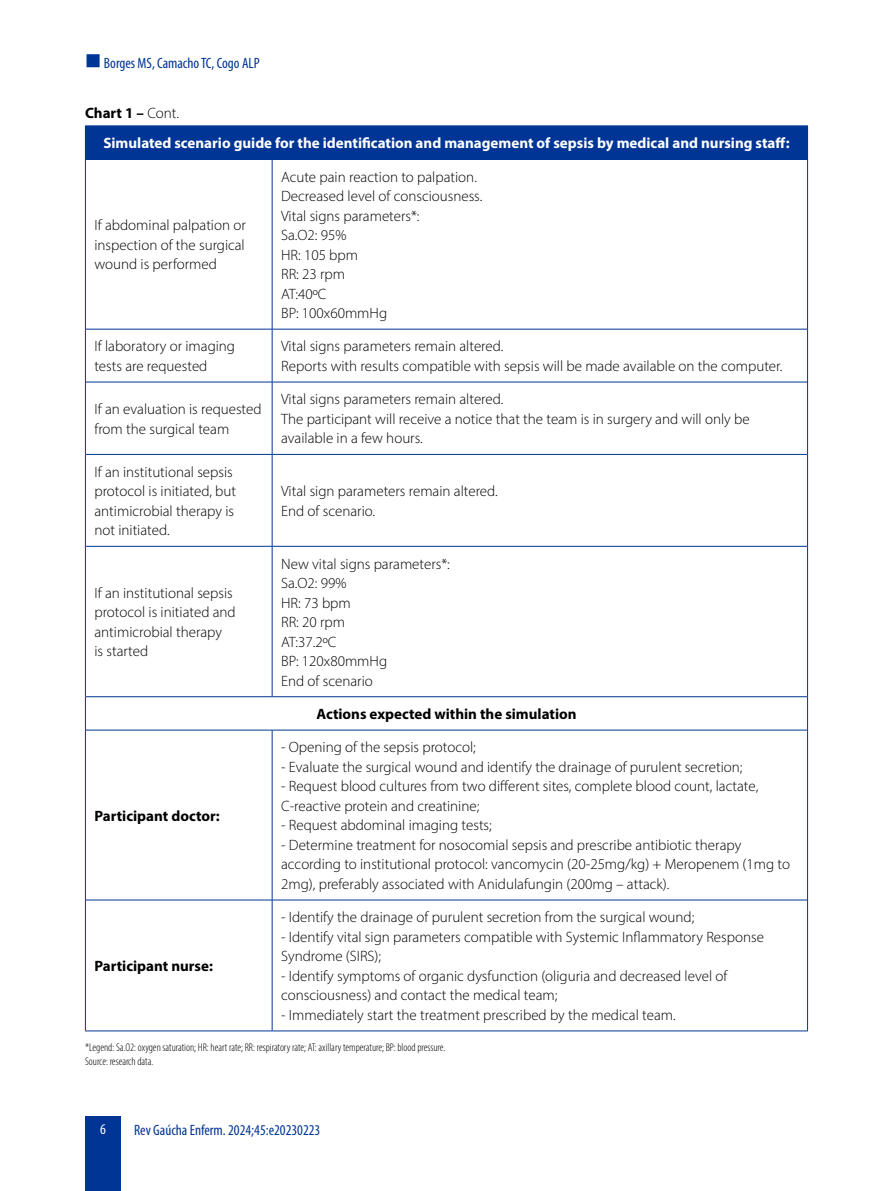
<style>
.page{position:relative;width:893px;height:1191px;background:#fff}
.page>*{position:absolute;margin:0;border:0;box-sizing:border-box;transform-origin:0 0}
.t1{font:300 15px/19.5px "Myriad Pro";color:#000}
.t2{font:700 15px "Myriad Pro";color:#fff}
.t3{font:700 15px "Myriad Pro";color:#000}
.t4{font:condensed 15px "Myriad Pro";color:#003595}
.t5{font:condensed 15px "Myriad Pro";color:#fff}
.t6{font:300 condensed 11.25px/13.5px "Myriad Pro";color:#000}
.s1{font-weight:300}
</style>
<div class="page">
<div style="left:85px;top:1116px;width:36px;height:75px;background:#003595"></div>
<div style="left:85px;top:126px;width:722px;height:33px;background:#003595"></div>
<hr style="left:85px;top:159px;width:1px;height:170px;background:#003595">
<hr style="left:807px;top:159px;width:1px;height:170px;background:#003595">
<hr style="left:85px;top:329px;width:1px;height:53px;background:#003595">
<hr style="left:807px;top:329px;width:1px;height:53px;background:#003595">
<hr style="left:85px;top:382px;width:1px;height:72px;background:#003595">
<hr style="left:807px;top:382px;width:1px;height:72px;background:#003595">
<hr style="left:85px;top:454px;width:1px;height:92px;background:#003595">
<hr style="left:807px;top:454px;width:1px;height:92px;background:#003595">
<hr style="left:85px;top:546px;width:1px;height:150px;background:#003595">
<hr style="left:807px;top:546px;width:1px;height:150px;background:#003595">
<hr style="left:85px;top:696px;width:1px;height:34px;background:#003595">
<hr style="left:807px;top:696px;width:1px;height:34px;background:#003595">
<hr style="left:85px;top:125px;width:187px;height:1px;background:#003595">
<hr style="left:272px;top:125px;width:536px;height:1px;background:#003595">
<hr style="left:807px;top:126px;width:1px;height:33px;background:#003595">
<hr style="left:85px;top:730px;width:1px;height:170px;background:#003595">
<hr style="left:807px;top:730px;width:1px;height:170px;background:#003595">
<hr style="left:85px;top:900px;width:1px;height:130px;background:#003595">
<hr style="left:807px;top:900px;width:1px;height:130px;background:#003595">
<hr style="left:85px;top:1030px;width:187px;height:1px;background:#003595">
<hr style="left:272px;top:1030px;width:536px;height:1px;background:#003595">
<hr style="left:272px;top:159px;width:1px;height:170px;background:#003595">
<hr style="left:86px;top:329px;width:186px;height:1px;background:#003595">
<hr style="left:272px;top:329px;width:535px;height:1px;background:#003595">
<hr style="left:272px;top:329px;width:1px;height:53px;background:#003595">
<hr style="left:86px;top:382px;width:186px;height:1px;background:#003595">
<hr style="left:272px;top:382px;width:535px;height:1px;background:#003595">
<hr style="left:272px;top:382px;width:1px;height:72px;background:#003595">
<hr style="left:86px;top:454px;width:186px;height:1px;background:#003595">
<hr style="left:272px;top:454px;width:535px;height:1px;background:#003595">
<hr style="left:272px;top:454px;width:1px;height:92px;background:#003595">
<hr style="left:86px;top:546px;width:186px;height:1px;background:#003595">
<hr style="left:272px;top:546px;width:535px;height:1px;background:#003595">
<hr style="left:272px;top:546px;width:1px;height:150px;background:#003595">
<hr style="left:86px;top:696px;width:186px;height:1px;background:#003595">
<hr style="left:272px;top:696px;width:535px;height:1px;background:#003595">
<hr style="left:86px;top:159px;width:186px;height:1px;background:#003595">
<hr style="left:272px;top:159px;width:535px;height:1px;background:#003595">
<hr style="left:86px;top:730px;width:186px;height:1px;background:#003595">
<hr style="left:272px;top:730px;width:535px;height:1px;background:#003595">
<hr style="left:272px;top:730px;width:1px;height:170px;background:#003595">
<hr style="left:86px;top:899px;width:186px;height:1px;background:#003595">
<hr style="left:272px;top:899px;width:535px;height:1px;background:#003595">
<hr style="left:272px;top:900px;width:1px;height:130px;background:#003595">
<p class="t4" style="left:104px;top:54px;width:157px">Borges MS, Camacho TC, Cogo ALP</p>
<p class="t3" style="left:85px;top:103px;width:96px">Chart 1 – <span class="s1">Cont.</span></p>
<p class="t2" style="left:103px;top:133px;width:688px">Simulated scenario guide for the identification and management of sepsis by medical and nursing staff:</p>
<p class="t1" style="left:94px;top:215px;width:153px;text-align:justify">If abdominal palpation or inspection of the surgical wound is performed</p>
<p class="t1" style="left:281px;top:167px;width:203px">Acute pain reaction to palpation.<br>Decreased level of consciousness.<br>Vital signs parameters*:<br>Sa.O2: 95%<br>HR: 105 bpm<br>RR: 23 rpm<br>AT:40ºC<br>BP: 100x60mmHg</p>
<p class="t1" style="left:94px;top:336px;width:142px">If laboratory or imaging tests are requested</p>
<p class="t1" style="left:281px;top:336px;width:503px">Vital signs parameters remain altered.<br>Reports with results compatible with sepsis will be made available on the computer.</p>
<p class="t1" style="left:94px;top:399px;width:169px">If an evaluation is requested from the surgical team</p>
<p class="t1" style="left:281px;top:389px;width:470px">Vital signs parameters remain altered.<br>The participant will receive a notice that the team is in surgery and will only be available in a few hours.</p>
<p class="t1" style="left:94px;top:462px;width:143px">If an institutional sepsis protocol is initiated, but antimicrobial therapy is not initiated.</p>
<p class="t1" style="left:281px;top:481px;width:218px">Vital sign parameters remain altered.<br>End of scenario.</p>
<p class="t1" style="left:94px;top:583px;width:143px">If an institutional sepsis protocol is initiated and antimicrobial therapy<br>is started</p>
<p class="t3" style="left:94px;top:806px;width:127px">Participant doctor:</p>
<p class="t1" style="left:281px;top:554px;width:170px">New vital signs parameters*:<br>Sa.O2: 99%<br>HR: 73 bpm<br>RR: 20 rpm<br>AT:37.2ºC<br>BP: 120x80mmHg<br>End of scenario</p>
<p class="t3" style="left:316px;top:704px;width:262px">Actions expected within the simulation</p>
<p class="t1" style="left:281px;top:737px;width:196px">- Opening of the sepsis protocol;</p>
<p class="t1" style="left:281px;top:757px;width:463px">- Evaluate the surgical wound and identify the drainage of purulent secretion;</p>
<p class="t1" style="left:281px;top:776px;width:479px">- Request blood cultures from two different sites, complete blood count, lactate,<br>C-reactive protein and creatinine;</p>
<p class="t1" style="left:281px;top:815px;width:212px">- Request abdominal imaging tests;</p>
<p class="t1" style="left:281px;top:835px;width:510px">- Determine treatment for nosocomial sepsis and prescribe antibiotic therapy according to institutional protocol: vancomycin (20-25mg/kg) + Meropenem (1mg to<br>2mg), preferably associated with Anidulafungin (200mg – attack).</p>
<p class="t1" style="left:281px;top:907px;width:415px">- Identify the drainage of purulent secretion from the surgical wound;</p>
<p class="t1" style="left:281px;top:927px;width:484px">- Identify vital sign parameters compatible with Systemic Inflammatory Response<br>Syndrome (SIRS);</p>
<p class="t1" style="left:281px;top:966px;width:448px">- Identify symptoms of organic dysfunction (oliguria and decreased level of consciousness) and contact the medical team;</p>
<p class="t1" style="left:281px;top:1005px;width:396px">- Immediately start the treatment prescribed by the medical team.</p>
<p class="t6" style="left:85px;top:1040px;width:362px">*Legend: Sa.O2: oxygen saturation; HR: heart rate; RR: respiratory rate; AT: axillary temperature; BP: blood pressure.<br>Source: research data.</p>
<p class="t3" style="left:94px;top:956px;width:120px">Participant nurse:</p>
<p class="t5" style="left:100px;top:1120px;width:7px">6</p>
<p class="t4" style="left:134px;top:1121px;width:188px">Rev Gaúcha Enferm. 2024;45:e20230223</p>
</div>
